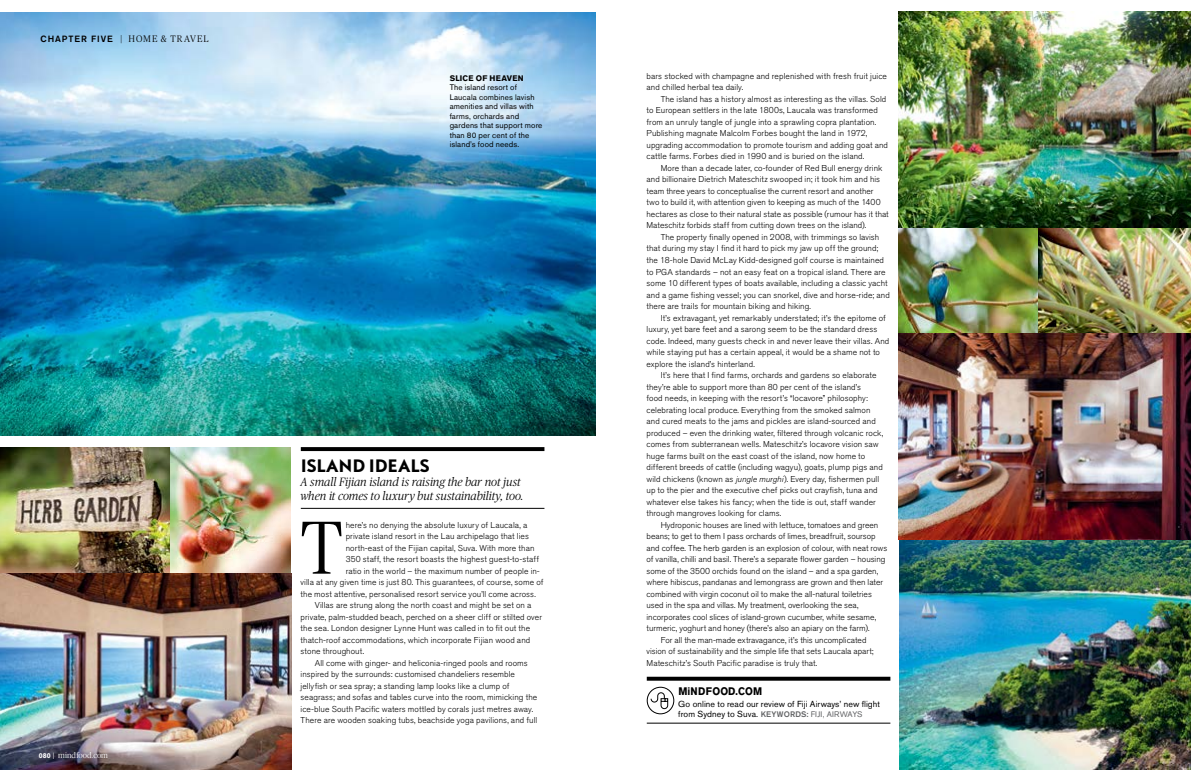
<style>
.page{position:relative;width:1191px;height:780px;background:#fff}
.page>*{position:absolute;margin:0;border:0;box-sizing:border-box;transform-origin:0 0}
.t1{font:300 74.9px "Publico";color:#000}
.t2{font:700 16px "AADTL Nobel T";letter-spacing:-.025em;color:#000}
.t3{font:italic 300 12px/14px "Publico";letter-spacing:-.005em;color:#000}
.t4{font:700 10.9px "Akzidenz Grotesk Pro";letter-spacing:.01em;color:#000;scale:.91 1}
.t5{font:500 9px "Akzidenz Grotesk Pro";letter-spacing:.105em;color:#000}
.t6{font:8.7px/10px "Akzidenz Grotesk Pro";letter-spacing:.01em;color:#000}
.t7{font:300 8.5px/11.5px "Akzidenz Grotesk Pro";letter-spacing:.01em;color:#000}
.t8{font:8px/9.5px "Akzidenz Grotesk Pro";letter-spacing:.015em;color:#000}
.t9{font:300 8px "Publico";letter-spacing:.015em;color:#fff}
.t10{font:700 8px "Akzidenz Grotesk Pro";letter-spacing:.025em;color:#000}
.s1{font-family:"Publico";font-weight:300;font-style:italic;font-size:9.5px}
.s2{font-family:"Publico";font-weight:300;font-size:9.5px}
.s3{font-family:"Akzidenz Grotesk Pro";font-weight:700;font-size:7px}
.s4{font-family:"Akzidenz Grotesk Pro";font-size:7px}
.s5{font-style:italic}
.s6{font-weight:500;font-size:8px;color:#636466}
.s7{font-size:8px;color:#636466}
</style>
<div class="page">
<img style="left:0;top:13px;width:595px;height:422px">
<img style="left:0;top:447px;width:170px;height:126px">
<img style="left:170px;top:447px;width:121px;height:126px">
<hr style="left:647px;top:723px;width:243px;height:1px;background:#000">
<hr style="left:301px;top:508px;width:243px;height:1px;background:#000">
<svg style="left:647px;top:676px;width:243px;height:4px"></svg>
<svg style="left:301px;top:447px;width:243px;height:4px"></svg>
<img style="left:0;top:573px;width:291px;height:196px">
<img style="left:899px;top:12px;width:291px;height:757px">
<div style="left:646px;top:686px;width:28px;height:28px;border:1px solid #000;border-radius:50%"></div>
<svg style="left:650px;top:692px;width:18px;height:17px"></svg>
<p class="t5" style="left:41px;top:33px;width:169px">CHAPTER FIVE <span class="s1">|</span> <span class="s2">HOME &amp; TRAVEL</span></p>
<p class="t10" style="left:450px;top:73px;width:75px">SLICE OF HEAVEN</p>
<p class="t8" style="left:450px;top:83px;width:94px">The island resort of<br>Laucala combines lavish amenities and villas with farms, orchards and gardens that support more than 80 per cent of the island’s food needs.</p>
<p class="t9" style="left:39px;top:750px;width:71px"><span class="s3">080</span> <span class="s4">|</span> mindfood.com</p>
<h2 class="t2" style="left:300px;top:454px;width:131px">ISLAND IDEALS</h2>
<h3 class="t3" style="left:300px;top:474px;width:224px">A small Fijian island is raising the bar not just when it comes to luxury but sustainability, too.</h3>
<h1 class="t1" style="left:300px;top:506px;width:44px">T</h1>
<p class="t7" style="left:346px;top:519px;width:183px">here’s no denying the absolute luxury of Laucala, a</p>
<p class="t7" style="left:346px;top:530px;width:185px">private island resort in the Lau archipelago that lies</p>
<p class="t7" style="left:346px;top:542px;width:190px">north-east of the Fijian capital, Suva. With more than</p>
<p class="t7" style="left:346px;top:553px;width:195px">350 staff, the resort boasts the highest guest-to-staff</p>
<p class="t7" style="left:346px;top:565px;width:196px">ratio in the world – the maximum number of people in-</p>
<p class="t7" style="left:300px;top:576px;width:244px">villa at any given time is just 80. This guarantees, of course, some of</p>
<p class="t7" style="left:300px;top:588px;width:237px">the most attentive, personalised resort service you’ll come across.</p>
<p class="t7" style="left:315px;top:599px;width:218px">Villas are strung along the north coast and might be set on a</p>
<p class="t7" style="left:300px;top:611px;width:243px">private, palm-studded beach, perched on a sheer cliff or stilted over</p>
<p class="t7" style="left:300px;top:622px;width:231px">the sea. London designer Lynne Hunt was called in to fit out the</p>
<p class="t7" style="left:300px;top:634px;width:231px">thatch-roof accommodations, which incorporate Fijian wood and</p>
<p class="t7" style="left:300px;top:645px;width:65px">stone throughout.</p>
<p class="t7" style="left:315px;top:657px;width:214px">All come with ginger- and heliconia-ringed pools and rooms</p>
<p class="t7" style="left:300px;top:668px;width:216px">inspired by the surrounds: customised chandeliers resemble</p>
<p class="t7" style="left:300px;top:680px;width:210px">jellyfish or sea spray; a standing lamp looks like a clump of</p>
<p class="t7" style="left:300px;top:691px;width:238px">seagrass; and sofas and tables curve into the room, mimicking the</p>
<p class="t7" style="left:300px;top:703px;width:234px">ice-blue South Pacific waters mottled by corals just metres away.</p>
<p class="t7" style="left:300px;top:714px;width:238px">There are wooden soaking tubs, beachside yoga pavilions, and full</p>
<p class="t7" style="left:646px;top:70px;width:242px">bars stocked with champagne and replenished with fresh fruit juice and chilled herbal tea daily.</p>
<p class="t7" style="left:646px;top:93px;width:243px;text-indent:14px">The island has a history almost as interesting as the villas. Sold to European settlers in the late 1800s, Laucala was transformed from an unruly tangle of jungle into a sprawling copra plantation.<br>Publishing magnate Malcolm Forbes bought the land in 1972, upgrading accommodation to promote tourism and adding goat and cattle farms. Forbes died in 1990 and is buried on the island.</p>
<p class="t7" style="left:646px;top:162px;width:244px;text-indent:14px">More than a decade later, co-founder of Red Bull energy drink and billionaire Dietrich Mateschitz swooped in; it took him and his team three years to conceptualise the current resort and another<br>two to build it, with attention given to keeping as much of the 1400 hectares as close to their natural state as possible (rumour has it that Mateschitz forbids staff from cutting down trees on the island).</p>
<p class="t7" style="left:646px;top:231px;width:245px;text-indent:14px">The property finally opened in 2008, with trimmings so lavish that during my stay I find it hard to pick my jaw up off the ground; the 18-hole David McLay Kidd-designed golf course is maintained to PGA standards – not an easy feat on a tropical island. There are some 10 different types of boats available, including a classic yacht and a game fishing vessel; you can snorkel, dive and horse-ride; and there are trails for mountain biking and hiking.</p>
<p class="t7" style="left:660px;top:312px;width:227px">It’s extravagant, yet remarkably understated; it’s the epitome of</p>
<p class="t7" style="left:646px;top:323px;width:232px">luxury, yet bare feet and a sarong seem to be the standard dress</p>
<p class="t7" style="left:646px;top:335px;width:244px">code. Indeed, many guests check in and never leave their villas. And</p>
<p class="t7" style="left:646px;top:346px;width:235px">while staying put has a certain appeal, it would be a shame not to</p>
<p class="t7" style="left:646px;top:358px;width:110px">explore the island’s hinterland.</p>
<p class="t7" style="left:660px;top:369px;width:217px">It’s here that I find farms, orchards and gardens so elaborate</p>
<p class="t7" style="left:646px;top:381px;width:216px">they’re able to support more than 80 per cent of the island’s</p>
<p class="t7" style="left:646px;top:392px;width:223px">food needs, in keeping with the resort’s “locavore” philosophy:</p>
<p class="t7" style="left:646px;top:404px;width:225px">celebrating local produce. Everything from the smoked salmon</p>
<p class="t7" style="left:646px;top:415px;width:231px">and cured meats to the jams and pickles are island-sourced and</p>
<p class="t7" style="left:646px;top:427px;width:238px">produced – even the drinking water, filtered through volcanic rock,</p>
<p class="t7" style="left:646px;top:438px;width:233px">comes from subterranean wells. Mateschitz’s locavore vision saw</p>
<p class="t7" style="left:646px;top:450px;width:220px">huge farms built on the east coast of the island, now home to</p>
<p class="t7" style="left:646px;top:461px;width:238px">different breeds of cattle (including wagyu), goats, plump pigs and</p>
<p class="t7" style="left:646px;top:473px;width:234px">wild chickens (known as <span class="s5">jungle murghi</span>). Every day, fishermen pull</p>
<p class="t7" style="left:646px;top:484px;width:233px">up to the pier and the executive chef picks out crayfish, tuna and</p>
<p class="t7" style="left:646px;top:496px;width:231px">whatever else takes his fancy; when the tide is out, staff wander</p>
<p class="t7" style="left:646px;top:507px;width:136px">through mangroves looking for clams.</p>
<p class="t7" style="left:660px;top:519px;width:219px">Hydroponic houses are lined with lettuce, tomatoes and green</p>
<p class="t7" style="left:646px;top:530px;width:230px">beans; to get to them I pass orchards of limes, breadfruit, soursop</p>
<p class="t7" style="left:646px;top:542px;width:242px">and coffee. The herb garden is an explosion of colour, with neat rows</p>
<p class="t7" style="left:646px;top:553px;width:240px">of vanilla, chilli and basil. There’s a separate flower garden – housing</p>
<p class="t7" style="left:646px;top:565px;width:233px">some of the 3500 orchids found on the island – and a spa garden,</p>
<p class="t7" style="left:646px;top:576px;width:238px">where hibiscus, pandanas and lemongrass are grown and then later</p>
<p class="t7" style="left:646px;top:588px;width:227px">combined with virgin coconut oil to make the all-natural toiletries</p>
<p class="t7" style="left:646px;top:599px;width:213px">used in the spa and villas. My treatment, overlooking the sea,</p>
<p class="t7" style="left:646px;top:611px;width:231px">incorporates cool slices of island-grown cucumber, white sesame,</p>
<p class="t7" style="left:646px;top:622px;width:224px">turmeric, yoghurt and honey (there’s also an apiary on the farm).</p>
<p class="t7" style="left:660px;top:634px;width:207px">For all the man-made extravagance, it’s this uncomplicated</p>
<p class="t7" style="left:646px;top:645px;width:229px">vision of sustainability and the simple life that sets Laucala apart;</p>
<p class="t7" style="left:646px;top:657px;width:172px">Mateschitz’s South Pacific paradise is truly that.</p>
<p class="t4" style="left:678px;top:684px;width:94px">MiNDFOOD.COM</p>
<p class="t6" style="left:678px;top:698px;width:203px">Go online to read our review of Fiji Airways’ new flight from Sydney to Suva. <span class="s6">KEYWORDS:</span> <span class="s7">FIJI, AIRWAYS</span></p>
</div>
